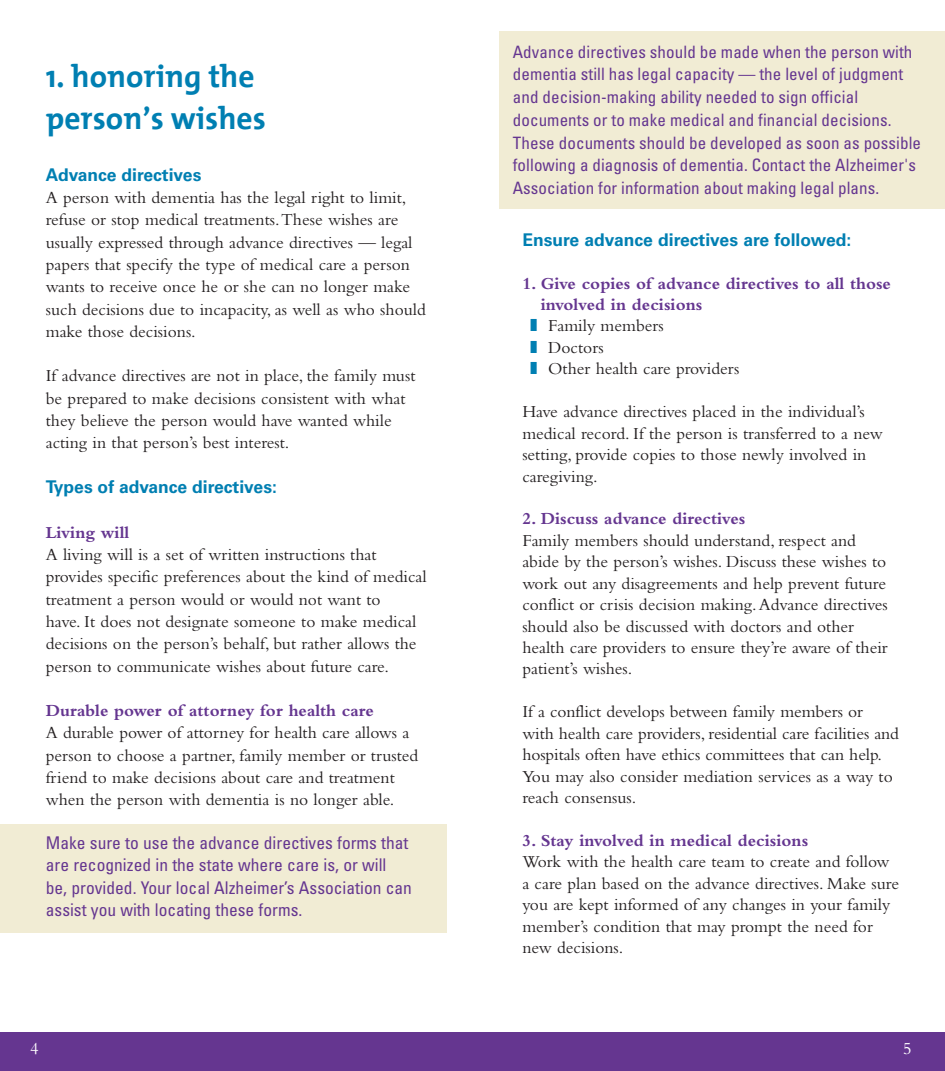
<style>
.page{position:relative;width:945px;height:1071px;background:#fff}
.page>*{position:absolute;margin:0;border:0;box-sizing:border-box;transform-origin:0 0}
.t1{font:31.5px/42px "alzheimer'sassociation";color:#007fb2}
.t2{font:17.5px/21.3px "Bembo Std";color:#231f20}
.t3{font:700 17.5px/21.3px "Bembo Std";color:#653690}
.t4{font:condensed 17.5px/22.4px "Univers LT Std";color:#653690}
.t5{font:700 17.5px "Univers LT Std";color:#007fb2}
.t6{font:17.5px "Bembo";color:#fff}
.t7{font:condensed 17.15px/22.8px "Univers LT Std";letter-spacing:.005em;color:#653690}
</style>
<div class="page">
<div style="left:0;top:824px;width:447px;height:108px;background:#f1ecd4"></div>
<div style="left:499px;top:32px;width:446px;height:177px;background:#f1ecd4"></div>
<div style="left:0;top:1032px;width:945px;height:39px;background:#653690"></div>
<h1 class="t1" style="left:46px;top:55px;width:222px">1. honoring the person’s wishes</h1>
<p class="t5" style="left:46px;top:164px;width:157px">Advance directives</p>
<p class="t2" style="left:46px;top:186px;width:382px;line-height:22.4px">A person with dementia has the legal right to limit, refuse or stop medical treatments. These wishes are usually expressed through advance directives — legal papers that specify the type of medical care a person wants to receive once he or she can no longer make such decisions due to incapacity, as well as who should make those decisions.</p>
<p class="t2" style="left:46px;top:364px;width:371px;line-height:22.4px">If advance directives are not in place, the family must be prepared to make decisions consistent with what they believe the person would have wanted while acting in that person’s best interest.</p>
<p class="t5" style="left:46px;top:477px;width:233px">Types of advance directives:</p>
<p class="t3" style="left:46px;top:521px;width:85px">Living will</p>
<p class="t2" style="left:46px;top:543px;width:382px;line-height:22.2px">A living will is a set of written instructions that provides specific preferences about the kind of medical treatment a person would or would not want to<br>have. It does not designate someone to make medical decisions on the person’s behalf, but rather allows the person to communicate wishes about future care.</p>
<p class="t3" style="left:46px;top:700px;width:329px">Durable power of attorney for health care</p>
<p class="t2" style="left:46px;top:721px;width:374px;line-height:22.4px">A durable power of attorney for health care allows a person to choose a partner, family member or trusted friend to make decisions about care and treatment when the person with dementia is no longer able.</p>
<p class="t4" style="left:46px;top:832px;width:368px">Make sure to use the advance directives forms that are recognized in the state where care is, or will be, provided. Your local Alzheimer’s Association can assist you with locating these forms.</p>
<p class="t7" style="left:513px;top:40px;width:410px">Advance directives should be made when the person with dementia still has legal capacity — the level of judgment and decision-making ability needed to sign official documents or to make medical and financial decisions.<br>These documents should be developed as soon as possible following a diagnosis of dementia. Contact the Alzheimer's Association for information about making legal plans.</p>
<p class="t5" style="left:522px;top:229px;width:330px">Ensure advance directives are followed:</p>
<p class="t3" style="left:541px;top:272px;width:352px;text-indent:-18px">1. Give copies of advance directives to all those involved in decisions</p>
<p class="t2" style="left:548px;top:315px;width:193px">Family members<br>Doctors<br>Other health care providers</p>
<p class="t2" style="left:522px;top:401px;width:362px">Have advance directives placed in the individual’s medical record. If the person is transferred to a new setting, provide copies to those newly involved in caregiving.</p>
<p class="t3" style="left:522px;top:508px;width:224px">2. Discuss advance directives</p>
<p class="t2" style="left:522px;top:529px;width:367px">Family members should understand, respect and abide by the person’s wishes. Discuss these wishes to work out any disagreements and help prevent future conflict or crisis decision making. Advance directives should also be discussed with doctors and other health care providers to ensure they’re aware of their patient’s wishes.</p>
<p class="t2" style="left:522px;top:701px;width:378px">If a conflict develops between family members or<br>with health care providers, residential care facilities and hospitals often have ethics committees that can help.<br>You may also consider mediation services as a way to reach consensus.</p>
<p class="t3" style="left:522px;top:830px;width:287px">3. Stay involved in medical decisions</p>
<p class="t2" style="left:522px;top:851px;width:378px">Work with the health care team to create and follow a care plan based on the advance directives. Make sure you are kept informed of any changes in your family member’s condition that may prompt the need for new decisions.</p>
<p class="t6" style="left:30px;top:1038px;width:10px">4</p>
<p class="t6" style="left:903px;top:1038px;width:10px">5</p>
</div>
